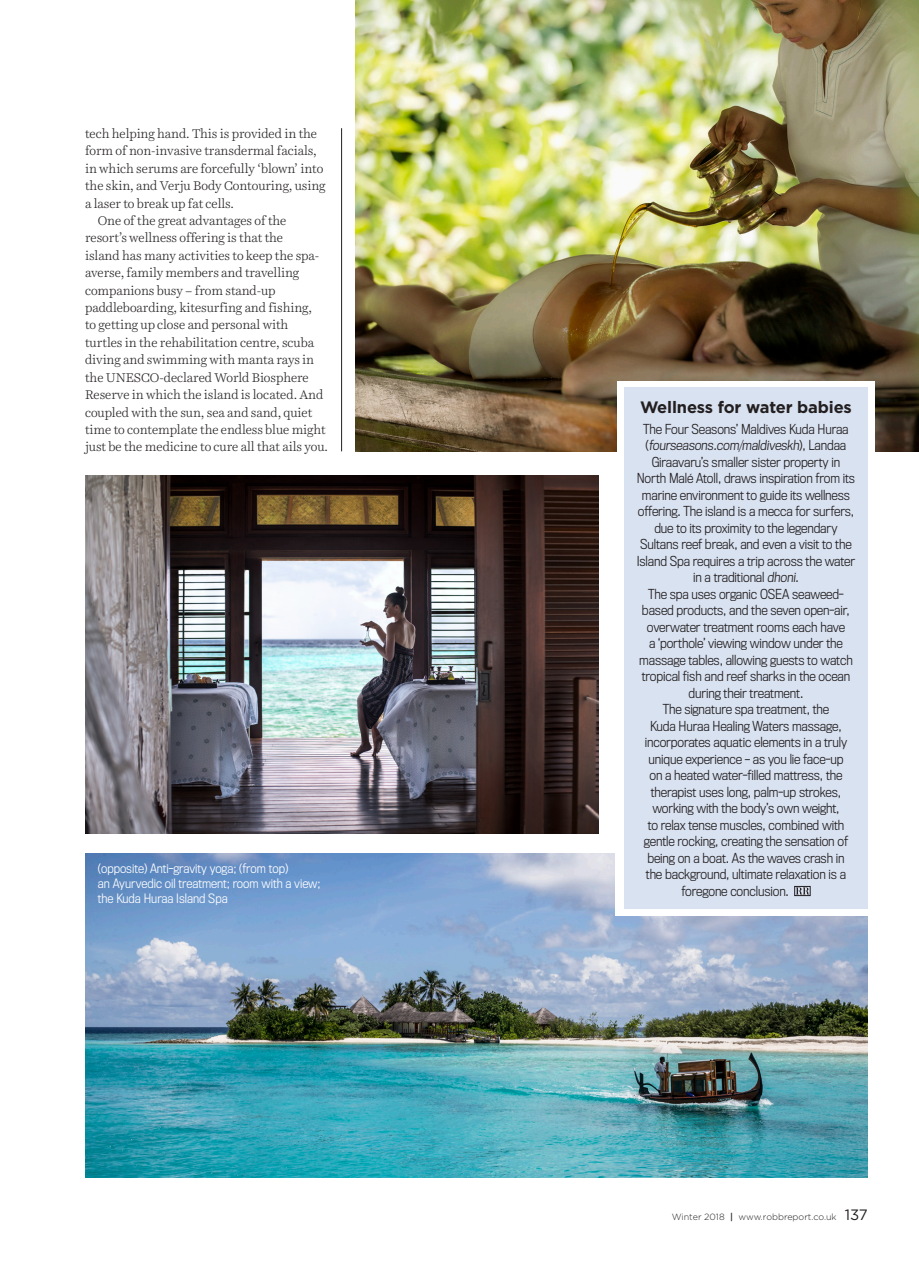
<style>
.page{position:relative;width:919px;height:1263px;background:#fff}
.page>*{position:absolute;margin:0;border:0;box-sizing:border-box;transform-origin:0 0}
.AU-BODY_INDENT{font:700 16.5px "Gotham";letter-spacing:-.01em;color:#231f20}
.AU-BODY_INDENT-2{font:300 12.75px/16.5px "Titling Gothic FB Narrow";letter-spacing:-.01em;color:#231f20;text-align:center}
.AU-BODY_INDENT-3{font:300 12.75px/17.4px "Harriet Text";letter-spacing:-.01em;color:#231f20}
.t1{font:300 12px/15px "Titling Gothic FB Narrow";color:#fff}
.t2{font:300 9px "Gotham";color:#231f20}
.s1{font-weight:500}
.s2{font-weight:400;font-size:15px}
</style>
<div class="page">
<img style="left:85px;top:853px;width:782px;height:325px">
<img style="left:85px;top:475px;width:513px;height:358px">
<hr style="left:341px;top:128px;width:1px;height:323px;background:#231f20">
<img style="left:355px;top:0;width:563px;height:451px">
<div style="left:615px;top:846px;width:280px;height:70px;background:#fff"></div>
<div style="left:617px;top:381px;width:257px;height:81px;background:#fff"></div>
<div style="left:624px;top:387px;width:243px;height:521px;background:#d9e2f1"></div>
<svg style="left:796px;top:888px;width:12px;height:6px"></svg>
<div style="left:794px;top:886px;width:16px;height:10px;border:1px solid #231f20"></div>
<p class="AU-BODY_INDENT-3" style="left:85px;top:125px;width:242px">tech helping hand. This is provided in the form of non-invasive transdermal facials, in which serums are forcefully ‘blown’ into the skin, and Verju Body Contouring, using a laser to break up fat cells.</p>
<p class="AU-BODY_INDENT-3" style="left:85px;top:212px;width:244px;text-indent:13px">One of the great advantages of the resort’s wellness offering is that the<br>island has many activities to keep the spa&shy;averse, family members and travelling companions busy – from stand-up paddleboarding, kitesurfing and fishing,<br>to getting up close and personal with turtles in the rehabilitation centre, scuba diving and swimming with manta rays in the UNESCO-declared World Biosphere Reserve in which the island is located. And coupled with the sun, sea and sand, quiet time to contemplate the endless blue might just be the medicine to cure all that ails you.</p>
<p class="t1" style="left:98px;top:861px;width:224px">(opposite) Anti-gravity yoga; (from top)<br>an Ayurvedic oil treatment; room with a view; the Kuda Huraa Island Spa</p>
<p class="AU-BODY_INDENT" style="left:640px;top:396px;width:213px">Wellness for water babies</p>
<p class="AU-BODY_INDENT-2" style="left:636px;top:421px;width:220px">The Four Seasons’ Maldives Kuda Huraa (fourseasons.com/maldiveskh), Landaa Giraavaru’s smaller sister property in North Malé Atoll, draws inspiration from its marine environment to guide its wellness offering. The island is a mecca for surfers, due to its proximity to the legendary Sultans reef break, and even a visit to the Island Spa requires a trip across the water in a traditional dhoni.</p>
<p class="AU-BODY_INDENT-2" style="left:639px;top:586px;width:215px">The spa uses organic OSEA seaweed&shy;based products, and the seven open-air, overwater treatment rooms each have<br>a ‘porthole’ viewing window under the massage tables, allowing guests to watch tropical fish and reef sharks in the ocean during their treatment.</p>
<p class="AU-BODY_INDENT-2" style="left:662px;top:701px;width:168px">The signature spa treatment, the</p>
<p class="AU-BODY_INDENT-2" style="left:650px;top:718px;width:193px">Kuda Huraa Healing Waters massage,</p>
<p class="AU-BODY_INDENT-2" style="left:644px;top:734px;width:204px">incorporates aquatic elements in a truly</p>
<p class="AU-BODY_INDENT-2" style="left:648px;top:751px;width:196px">unique experience – as you lie face-up</p>
<p class="AU-BODY_INDENT-2" style="left:649px;top:767px;width:194px">on a heated water-filled mattress, the</p>
<p class="AU-BODY_INDENT-2" style="left:650px;top:784px;width:192px">therapist uses long, palm-up strokes,</p>
<p class="AU-BODY_INDENT-2" style="left:652px;top:800px;width:188px">working with the body’s own weight,</p>
<p class="AU-BODY_INDENT-2" style="left:647px;top:817px;width:198px">to relax tense muscles, combined with</p>
<p class="AU-BODY_INDENT-2" style="left:643px;top:833px;width:206px">gentle rocking, creating the sensation of</p>
<p class="AU-BODY_INDENT-2" style="left:647px;top:850px;width:199px">being on a boat. As the waves crash in</p>
<p class="AU-BODY_INDENT-2" style="left:645px;top:866px;width:202px">the background, ultimate relaxation is a</p>
<p class="AU-BODY_INDENT-2" style="left:681px;top:883px;width:109px">foregone conclusion.</p>
<p class="t2" style="left:671px;top:1211px;width:198px">Winter 2018 <span class="s1">|</span> www.robbreport.co.uk <span class="s2">137</span></p>
</div>
